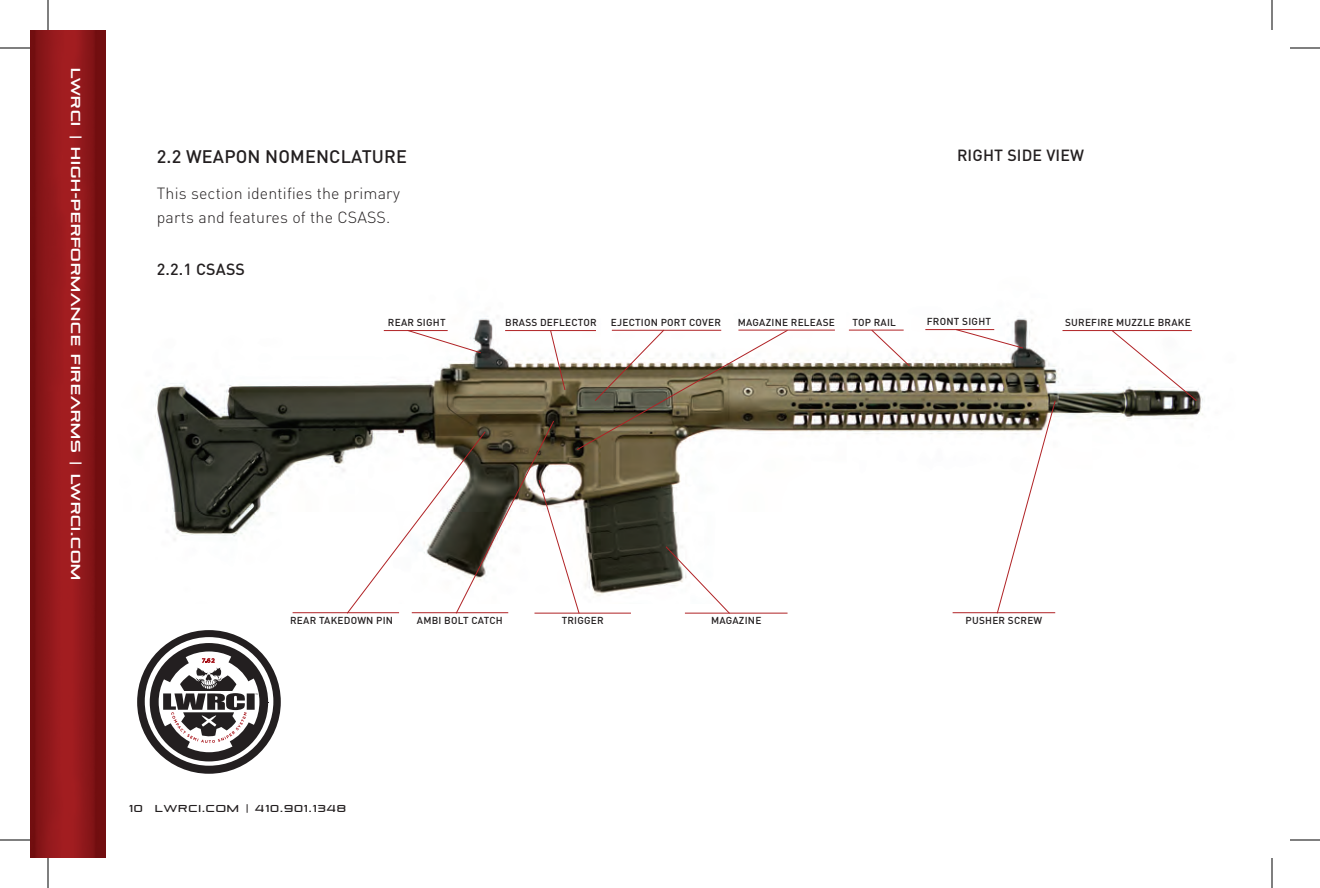
<style>
.page{position:relative;width:1320px;height:888px;background:#fff}
.page>*{position:absolute;margin:0;border:0;box-sizing:border-box;transform-origin:0 0}
.t1{font:500 18px "DIN";letter-spacing:.01em;color:#231f20}
.t2{font:300 16px/24px "DIN";letter-spacing:.01em;color:#231f20}
.t3{font:500 16px "DIN";letter-spacing:.01em;color:#231f20}
.t4{font:700 13px "Pirulen Rg";letter-spacing:.075em;color:#fff}
.t5{font:500 10px "DIN";letter-spacing:.025em;color:#231f20}
.t6{font:10px "Pirulen";letter-spacing:.1em;color:#231f20}
</style>
<div class="page">
<img style="left:30px;top:30px;width:76px;height:828px">
<img style="left:155px;top:318px;width:1048px;height:222px">
<svg style="left:137px;top:630px;width:144px;height:144px"></svg>
<svg style="left:871px;top:329px;width:39px;height:38px"></svg>
<hr style="left:849px;top:330px;width:55px;height:1px;background:#b02225">
<hr style="left:293px;top:612px;width:106px;height:1px;background:#b02225">
<svg style="left:997px;top:400px;width:59px;height:214px"></svg>
<hr style="left:953px;top:612px;width:102px;height:1px;background:#b02225">
<hr style="left:738px;top:330px;width:97px;height:1px;background:#b02225">
<svg style="left:1111px;top:330px;width:86px;height:71px"></svg>
<hr style="left:1062px;top:330px;width:130px;height:1px;background:#b02225">
<svg style="left:346px;top:329px;width:442px;height:285px"></svg>
<hr style="left:612px;top:330px;width:109px;height:1px;background:#b02225">
<svg style="left:955px;top:329px;width:68px;height:20px"></svg>
<hr style="left:925px;top:329px;width:69px;height:1px;background:#b02225">
<hr style="left:0;top:48px;width:30px;height:1px;background:#000">
<hr style="left:1290px;top:48px;width:30px;height:1px;background:#000">
<hr style="left:0;top:840px;width:30px;height:1px;background:#000">
<hr style="left:1290px;top:840px;width:30px;height:1px;background:#000">
<hr style="left:48px;top:0;width:1px;height:30px;background:#000">
<hr style="left:48px;top:858px;width:1px;height:30px;background:#000">
<hr style="left:1272px;top:0;width:1px;height:30px;background:#000">
<hr style="left:1272px;top:858px;width:1px;height:30px;background:#000">
<h3 class="t4" style="left:84px;top:68px;width:513px;rotate:90deg">LWRCI | high-performance firearms | LwRci.com</h3>
<h1 class="t1" style="left:157px;top:145px;width:252px">2.2 WEAPON NOMENCLATURE</h1>
<h2 class="t3" style="left:957px;top:145px;width:129px">RIGHT SIDE VIEW</h2>
<h2 class="t2" style="left:157px;top:181px;width:245px">This section identifies the primary parts and features of the CSASS.</h2>
<h2 class="t3" style="left:157px;top:259px;width:90px">2.2.1 CSASS</h2>
<p class="t5" style="left:611px;top:316px;width:111px">EJECTION PORT COVER</p>
<p class="t5" style="left:738px;top:316px;width:99px">MAGAZINE RELEASE</p>
<p class="t5" style="left:927px;top:315px;width:66px">FRONT SIGHT</p>
<p class="t5" style="left:1065px;top:316px;width:127px">SUREFIRE MUZZLE BRAKE</p>
<p class="t5" style="left:388px;top:316px;width:59px">REAR SIGHT</p>
<p class="t5" style="left:505px;top:316px;width:93px">BRASS DEFLECTOR</p>
<p class="t5" style="left:852px;top:316px;width:45px">TOP RAIL</p>
<p class="t5" style="left:290px;top:614px;width:104px">REAR TAKEDOWN PIN</p>
<p class="t5" style="left:417px;top:614px;width:87px">AMBI BOLT CATCH</p>
<p class="t5" style="left:562px;top:614px;width:44px">TRIGGER</p>
<p class="t5" style="left:711px;top:614px;width:52px">MAGAZINE</p>
<p class="t5" style="left:966px;top:614px;width:78px">PUSHER SCREW</p>
<p class="t6" style="left:129px;top:803px;width:219px">10 LWRCI.COM | 410.901.1348</p>
</div>
